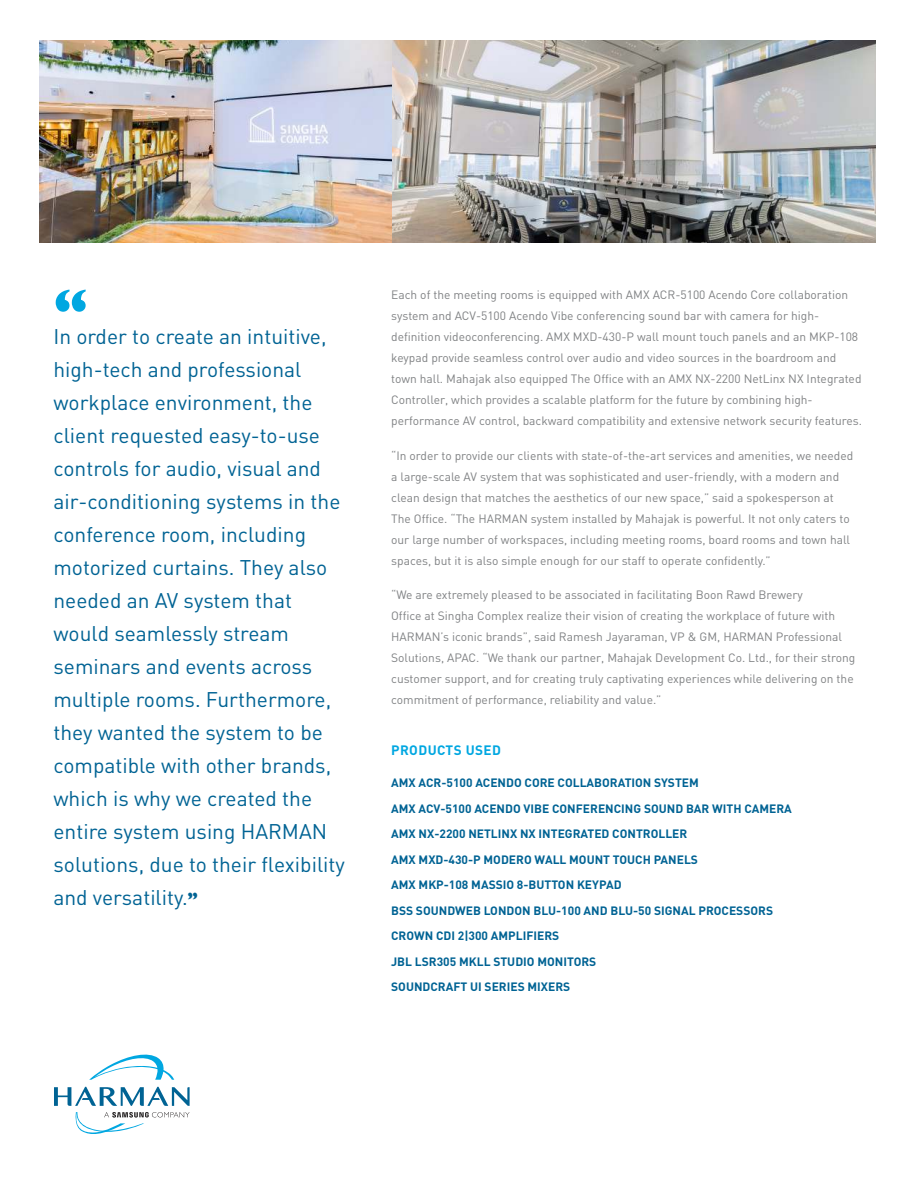
<style>
.page{position:relative;width:918px;height:1188px;background:#fff}
.page>*{position:absolute;margin:0;border:0;box-sizing:border-box;transform-origin:0 0}
.t1{font:700 60px "Gill Sans";color:#00a7e1}
.t2{font:21px/33px "DIN";color:#006394}
.t3{font:700 13.5px "DIN";letter-spacing:.03em;color:#00a7e1}
.t4{font:12px/21px "DIN";color:#808284}
.t5{font:700 12px/25.5px "DIN";color:#006394}
.s1{font-family:"Gill Sans";font-weight:700;font-size:18px}
</style>
<div class="page">
<img style="left:40px;top:40px;width:836px;height:203px">
<svg style="left:89px;top:1054px;width:85px;height:26px"></svg>
<svg style="left:54px;top:1087px;width:136px;height:19px"></svg>
<svg style="left:75px;top:1112px;width:115px;height:22px"></svg>
<h1 class="t1" style="left:53px;top:275px;width:35px">“</h1>
<p class="t2" style="left:53px;top:322px;width:293px">In order to create an intuitive, high-tech and professional workplace environment, the client requested easy-to-use controls for audio, visual and air-conditioning systems in the conference room, including motorized curtains. They also needed an AV system that would seamlessly stream seminars and events across multiple rooms. Furthermore, they wanted the system to be compatible with other brands, which is why we created the entire system using HARMAN solutions, due to their flexibility and versatility.<span class="s1">”</span></p>
<p class="t4" style="left:391px;top:285px;width:472px">Each of the meeting rooms is equipped with AMX ACR-5100 Acendo Core collaboration system and ACV-5100 Acendo Vibe conferencing sound bar with camera for high&shy;definition videoconferencing. AMX MXD-430-P wall mount touch panels and an MKP-108 keypad provide seamless control over audio and video sources in the boardroom and town hall. Mahajak also equipped The Office with an AMX NX-2200 NetLinx NX Integrated Controller, which provides a scalable platform for the future by combining high&shy;performance AV control, backward compatibility and extensive network security features.</p>
<p class="t4" style="left:391px;top:446px;width:464px">“In order to provide our clients with state-of-the-art services and amenities, we needed a large-scale AV system that was sophisticated and user-friendly, with a modern and clean design that matches the aesthetics of our new space,” said a spokesperson at The Office. “The HARMAN system installed by Mahajak is powerful. It not only caters to our large number of workspaces, including meeting rooms, board rooms and town hall spaces, but it is also simple enough for our staff to operate confidently.”</p>
<p class="t4" style="left:391px;top:585px;width:466px">“We are extremely pleased to be associated in facilitating Boon Rawd Brewery<br>Office at Singha Complex realize their vision of creating the workplace of future with HARMAN’s iconic brands”, said Ramesh Jayaraman, VP &amp; GM, HARMAN Professional Solutions, APAC. “We thank our partner, Mahajak Development Co. Ltd., for their strong customer support, and for creating truly captivating experiences while delivering on the commitment of performance, reliability and value.”</p>
<p class="t3" style="left:391px;top:744px;width:111px">PRODUCTS USED</p>
<p class="t5" style="left:391px;top:771px;width:402px">AMX ACR-5100 ACENDO CORE COLLABORATION SYSTEM<br>AMX ACV-5100 ACENDO VIBE CONFERENCING SOUND BAR WITH CAMERA AMX NX-2200 NETLINX NX INTEGRATED CONTROLLER<br>AMX MXD-430-P MODERO WALL MOUNT TOUCH PANELS<br>AMX MKP-108 MASSIO 8-BUTTON KEYPAD<br>BSS SOUNDWEB LONDON BLU-100 AND BLU-50 SIGNAL PROCESSORS CROWN CDI 2|300 AMPLIFIERS<br>JBL LSR305 MKLL STUDIO MONITORS<br>SOUNDCRAFT UI SERIES MIXERS</p>
</div>
